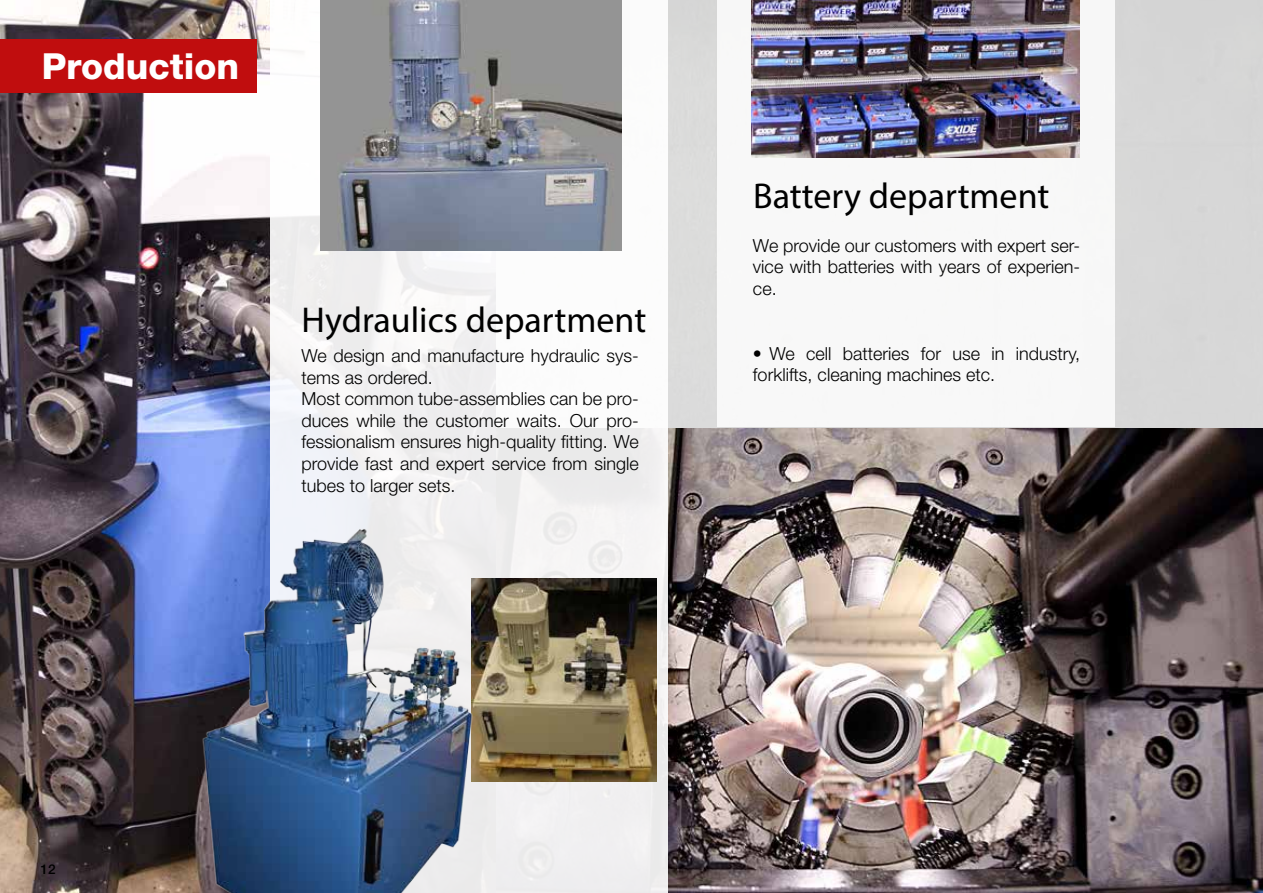
<style>
.page{position:relative;width:1263px;height:893px;background:#d7d7d7}
.page>*{position:absolute;margin:0;border:0;box-sizing:border-box;transform-origin:0 0}
.t1{font:36px "Myriad Pro";color:#000}
.t2{font:800 36px "Helvetica Neue LT Std";color:#fff}
.t3{font:300 18px/21.6px "Helvetica Neue LT Std";color:#000}
.t4{font:500 13.5px "Helvetica Neue LT Std";color:#000}
</style>
<div class="page">
<img style="left:667px;top:429px;width:596px;height:464px">
<img style="left:0;top:0;width:270px;height:893px">
<div style="left:270px;top:0;width:397px;height:893px;background:#f4f3f5"></div>
<div style="left:717px;top:0;width:397px;height:427px;background:#f8f8f8"></div>
<div style="left:0;top:39px;width:256px;height:54px;background:#c00d0e"></div>
<img style="left:320px;top:0;width:301px;height:251px">
<img style="left:752px;top:0;width:328px;height:157px">
<img style="left:481px;top:578px;width:176px;height:203px">
<img style="left:194px;top:518px;width:287px;height:375px">
<h1 class="t2" style="left:42px;top:45px;width:199px">Production</h1>
<h1 class="t1" style="left:301px;top:298px;width:346px">Hydraulics department</h1>
<p class="t3" style="left:301px;top:344px;width:339px">We design and manufacture hydraulic sys&shy;tems as ordered.<br>Most common tube-assemblies can be pro&shy;duces while the customer waits. Our pro&shy;fessionalism ensures high-quality fitting. We provide fast and expert service from single tubes to larger sets.</p>
<h1 class="t1" style="left:753px;top:174px;width:298px">Battery department</h1>
<p class="t3" style="left:753px;top:234px;width:329px;text-align:justify">We provide our customers with expert ser&shy;vice with batteries with years of experien&shy;ce.</p>
<p class="t3" style="left:753px;top:342px;width:329px">• We cell batteries for use in industry, forklifts, cleaning machines etc.</p>
<p class="t4" style="left:40px;top:861px;width:17px">12</p>
</div>
